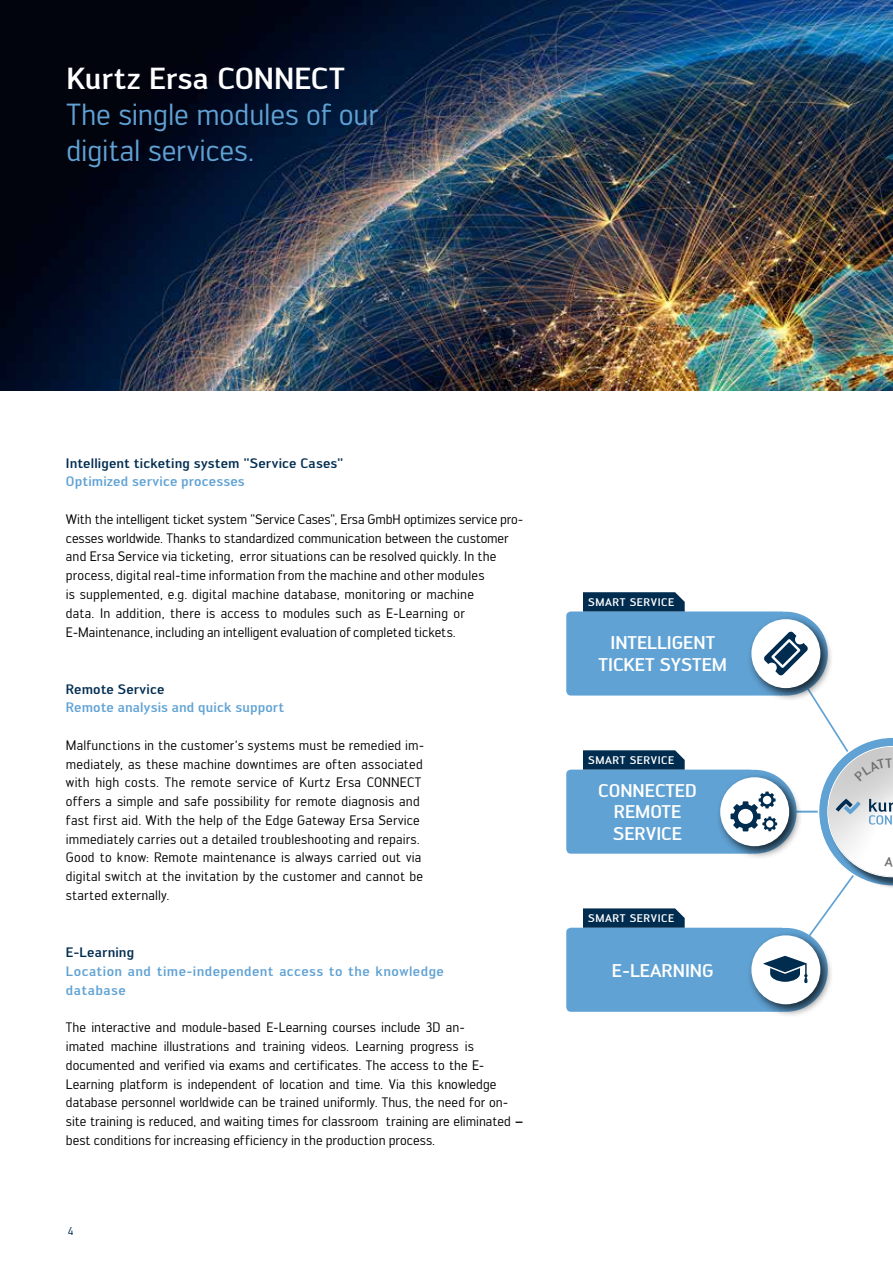
<style>
.page{position:relative;width:893px;height:1263px;background:#fff}
.page>*{position:absolute;margin:0;border:0;box-sizing:border-box;transform-origin:0 0}
.t1{font:30px/36px "Engel";letter-spacing:-.005em;color:#60a2d4}
.t2{font:500 30px "Engel";color:#fff}
.t3{font:500 18.15px/21.8px "Engel";color:#fff;text-align:center}
.t4{font:13.5px/18.8px "Engel";letter-spacing:.01em;color:#000}
.t5{font:500 13.5px/18.8px "Engel";letter-spacing:.02em;color:#60a2d4}
.t6{font:500 13.5px "Engel";letter-spacing:.01em;color:#002c50}
.t7{font:11.25px "Engel";color:#002c50}
.t8{font:500 10.95px "Engel";letter-spacing:.05em;color:#fff}
.s1{font-weight:500}
</style>
<div class="page">
<img style="left:0;top:0;width:893px;height:391px">
<div style="left:566px;top:928px;width:220px;height:84px;background:#60a2d4;border-radius:5px"></div>
<div style="left:747px;top:931px;width:87px;height:87px;background:#000;opacity:.75"></div>
<div style="left:751px;top:935px;width:69px;height:69px;background:#fff;border-radius:50%"></div>
<div style="left:566px;top:770px;width:189px;height:84px;background:#60a2d4;border-radius:5px"></div>
<div style="left:716px;top:773px;width:87px;height:87px;background:#000;opacity:.75"></div>
<div style="left:720px;top:777px;width:69px;height:69px;background:#fff;border-radius:50%"></div>
<div style="left:566px;top:611px;width:220px;height:84px;background:#60a2d4;border-radius:5px"></div>
<div style="left:747px;top:615px;width:87px;height:87px;background:#000;opacity:.75"></div>
<div style="left:751px;top:619px;width:69px;height:69px;background:#fff;border-radius:50%"></div>
<svg style="left:583px;top:592px;width:102px;height:19px;background:#093456"></svg>
<svg style="left:583px;top:750px;width:102px;height:20px;background:#0e385a"></svg>
<svg style="left:583px;top:908px;width:102px;height:20px;background:#0e385a"></svg>
<svg style="left:730px;top:632px;width:163px;height:351px"></svg>
<h1 class="t2" style="left:66px;top:61px;width:280px">Kurtz Ersa CONNECT</h1>
<h1 class="t1" style="left:66px;top:96px;width:313px">The single modules of our digital services.</h1>
<p class="t6" style="left:66px;top:455px;width:279px">Intelligent ticketing system "Service Cases"</p>
<p class="t5" style="left:66px;top:472px;width:180px">Optimized service processes</p>
<p class="t4" style="left:66px;top:510px;width:459px">With the intelligent ticket system "Service Cases", Ersa GmbH optimizes service pro&shy;cesses worldwide. Thanks to standardized communication between the customer and Ersa Service via ticketing, error situations can be resolved quickly. In the process, digital real-time information from the machine and other modules<br>is supplemented, e.g. digital machine database, monitoring or machine<br>data. In addition, there is access to modules such as E-Learning or E-Maintenance, including an intelligent evaluation of completed tickets.</p>
<p class="t6" style="left:66px;top:681px;width:100px">Remote Service</p>
<p class="t5" style="left:66px;top:698px;width:220px">Remote analysis and quick support</p>
<p class="t4" style="left:66px;top:736px;width:360px">Malfunctions in the customer‘s systems must be remedied im&shy;mediately, as these machine downtimes are often associated with high costs. The remote service of Kurtz Ersa CONNECT offers a simple and safe possibility for remote diagnosis and fast first aid. With the help of the Edge Gateway Ersa Service immediately carries out a detailed troubleshooting and repairs.<br>Good to know: Remote maintenance is always carried out via digital switch at the invitation by the customer and cannot be started externally.</p>
<p class="t6" style="left:66px;top:945px;width:70px">E-Learning</p>
<p class="t5" style="left:66px;top:962px;width:380px">Location and time-independent access to the knowledge database</p>
<p class="t4" style="left:66px;top:1018px;width:459px">The interactive and module-based E-Learning courses include 3D an-<br>imated machine illustrations and training videos. Learning progress is documented and verified via exams and certificates. The access to the E-Learning platform is independent of location and time. Via this knowledge database personnel worldwide can be trained uniformly. Thus, the need for on&shy;site training is reduced, and waiting times for classroom training are eliminated <span class="s1">− </span>best conditions for increasing efficiency in the production process.</p>
<p class="t7" style="left:68px;top:1224px;width:7px">4</p>
<p class="t8" style="left:588px;top:595px;width:87px">SMART SERVICE</p>
<h2 class="t3" style="left:599px;top:632px;width:130px">INTELLIGENT<br>TICKET SYSTEM</h2>
<p class="t8" style="left:588px;top:753px;width:87px">SMART SERVICE</p>
<h2 class="t3" style="left:598px;top:779px;width:100px">CONNECTED<br>REMOTE<br>SERVICE</h2>
<p class="t8" style="left:588px;top:912px;width:87px">SMART SERVICE</p>
<h2 class="t3" style="left:612px;top:959px;width:103px">E-LEARNING</h2>
</div>
